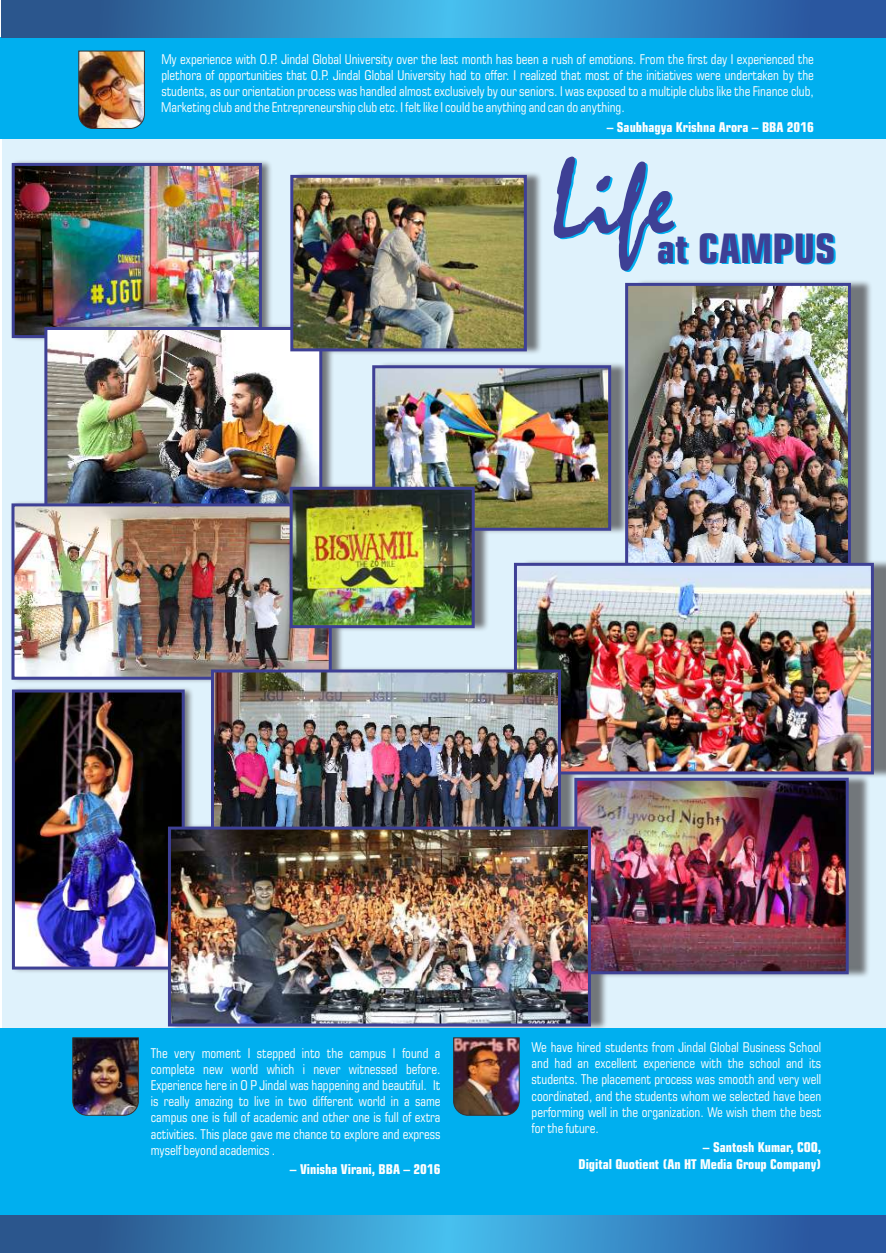
<style>
.page{position:relative;width:886px;height:1253px;background:#fff}
.page>*{position:absolute;margin:0;border:0;box-sizing:border-box;transform-origin:0 0}
.t1{font:115.35px "Mistral";color:#00afef}
.t2{font:700 condensed 40.65px "Square 721 BT";color:#00afef}
.t3{font:condensed 13.5px/16.2px "Square 721 BT";color:#fefefe;text-align:justify}
.t4{font:700 condensed 13.5px/16.2px "Square 721 BT";color:#fefefe;text-align:right}
</style>
<div class="page">
<div style="left:2px;top:0;width:883px;height:1253px;background:#dff2fc"></div>
<img style="left:11px;top:161px;width:874px;height:867px">
<div style="left:0;top:38px;width:885px;height:101px;background:#00afef"></div>
<div style="left:0;top:1028px;width:885px;height:189px;background:#00afef"></div>
<img style="left:16px;top:167px;width:242px;height:167px">
<div style="left:12px;top:163px;width:250px;height:175px;border:3px solid #3e4095"></div>
<img style="left:629px;top:287px;width:218px;height:276px">
<div style="left:625px;top:283px;width:226px;height:299px;border:3px solid #3e4095"></div>
<img style="left:518px;top:567px;width:352px;height:203px">
<div style="left:514px;top:563px;width:360px;height:211px;border:3px solid #3e4095"></div>
<img style="left:48px;top:331px;width:270px;height:172px">
<div style="left:44px;top:327px;width:278px;height:192px;border:3px solid #3e4095"></div>
<img style="left:15px;top:507px;width:313px;height:169px">
<div style="left:11px;top:503px;width:321px;height:177px;border:3px solid #3e4095"></div>
<img style="left:294px;top:179px;width:229px;height:168px">
<div style="left:290px;top:175px;width:237px;height:176px;border:3px solid #3e4095"></div>
<img style="left:16px;top:693px;width:165px;height:272px">
<div style="left:12px;top:689px;width:173px;height:280px;border:3px solid #3e4095"></div>
<img style="left:215px;top:673px;width:342px;height:153px">
<div style="left:211px;top:669px;width:350px;height:180px;border:3px solid #3e4095"></div>
<img style="left:376px;top:369px;width:231px;height:158px">
<div style="left:372px;top:365px;width:239px;height:166px;border:3px solid #3e4095"></div>
<img style="left:294px;top:491px;width:176px;height:133px">
<div style="left:290px;top:487px;width:184px;height:141px;border:3px solid #3e4095"></div>
<img style="left:578px;top:782px;width:266px;height:188px">
<div style="left:574px;top:778px;width:274px;height:196px;border:3px solid #3e4095"></div>
<img style="left:78px;top:50px;width:67px;height:79px">
<img style="left:172px;top:830px;width:415px;height:192px">
<div style="left:168px;top:826px;width:423px;height:200px;border:3px solid #3e4095"></div>
<svg style="left:1px;top:0;width:884px;height:38px;background:#3680b9"></svg>
<svg style="left:0;top:1215px;width:885px;height:38px;background:#3680b9"></svg>
<img style="left:72px;top:1037px;width:67px;height:79px">
<img style="left:453px;top:1037px;width:67px;height:79px">
<p class="t3" style="left:161px;top:52px;width:654px">My experience with O.P. Jindal Global University over the last month has been a rush of emotions. From the first day I experienced the plethora of opportunities that O.P. Jindal Global University had to offer. I realized that most of the initiatives were undertaken by the students, as our orientation process was handled almost exclusively by our seniors. I was exposed to a multiple clubs like the Finance club, Marketing club and the Entrepreneurship club etc. I felt like I could be anything and can do anything.</p>
<p class="t4" style="left:607px;top:120px;width:209px">– Saubhagya Krishna Arora – BBA 2016</p>
<h1 class="t1" style="left:552px;top:163px;width:126px">Life</h1>
<h2 class="t2" style="left:659px;top:233px;width:180px">at CAMPUS</h2>
<p class="t3" style="left:151px;top:1046px;width:291px">The very moment I stepped into the campus I found a complete new world which i never witnessed before.<br>Experience here in O P Jindal was happening and beautiful. It is really amazing to live in two different world in a same campus one is full of academic and other one is full of extra activities. This place gave me chance to explore and express myself beyond academics .</p>
<p class="t4" style="left:290px;top:1162px;width:152px">– Vinisha Virani, BBA – 2016</p>
<p class="t3" style="left:531px;top:1040px;width:291px">We have hired students from Jindal Global Business School and had an excellent experience with the school and its students. The placement process was smooth and very well coordinated, and the students whom we selected have been performing well in the organization. We wish them the best for the future.</p>
<p class="t4" style="left:578px;top:1141px;width:244px">– Santosh Kumar, COO,<br>Digital Quotient (An HT Media Group Company)</p>
</div>
